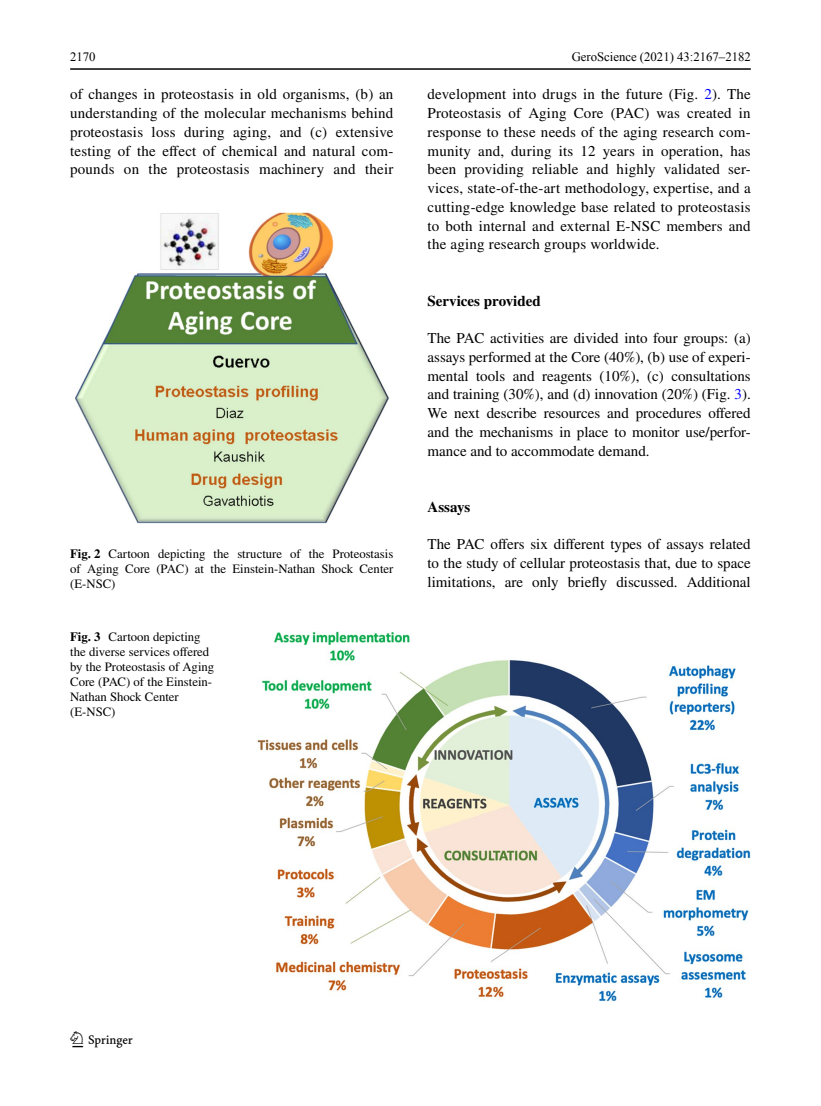
<style>
.page{position:relative;width:821px;height:1106px;background:#fff}
.page>*{position:absolute;margin:0;border:0;box-sizing:border-box;transform-origin:0 0}
.t1{font:22.5px "Springnew Regular 2";color:#000}
.t2{font:15px/18.8px "STIX";letter-spacing:.005em;color:#000;text-align:justify}
.t3{font:700 15px "STIX";color:#000}
.t4{font:12.75px/15px "STIX";color:#000;text-align:justify}
.t5{font:12.75px "Times New Roman";color:#000}
.s1{color:#00f}
.s2{font-weight:700}
</style>
<div class="page">
<hr style="left:70px;top:68px;width:680px;height:2px;background:#000">
<img style="left:74px;top:213px;width:315px;height:310px">
<img style="left:257px;top:631px;width:493px;height:370px">
<p class="t5" style="left:70px;top:53px;width:27px">2170</p>
<p class="t5" style="left:571px;top:53px;width:181px">GeroScience (2021) 43:2167–2182</p>
<p class="t2" style="left:70px;top:86px;width:325px">of changes in proteostasis in old organisms, (b) an understanding of the molecular mechanisms behind proteostasis loss during aging, and (c) extensive testing of the effect of chemical and natural com&shy;pounds on the proteostasis machinery and their</p>
<p class="t2" style="left:427px;top:86px;width:325px">development into drugs in the future (Fig. <span class="s1">2</span>). The Proteostasis of Aging Core (PAC) was created in response to these needs of the aging research com&shy;munity and, during its 12 years in operation, has been providing reliable and highly validated ser&shy;vices, state-of-the-art methodology, expertise, and a cutting-edge knowledge base related to proteostasis to both internal and external E-NSC members and the aging research groups worldwide.</p>
<p class="t4" style="left:70px;top:547px;width:325px"><span class="s2">Fig. 2</span> Cartoon depicting the structure of the Proteostasis of Aging Core (PAC) at the Einstein-Nathan Shock Center (E-NSC)</p>
<p class="t4" style="left:70px;top:630px;width:146px;text-align:left"><span class="s2">Fig. 3</span> Cartoon depicting the diverse services offered by the Proteostasis of Aging<br>Core (PAC) of the Einstein-<br>Nathan Shock Center (E-NSC)</p>
<p class="t3" style="left:427px;top:292px;width:115px">Services provided</p>
<p class="t2" style="left:427px;top:330px;width:325px">The PAC activities are divided into four groups: (a) assays performed at the Core (40%), (b) use of experi&shy;mental tools and reagents (10%), (c) consultations and training (30%), and (d) innovation (20%) (Fig. <span class="s1">3</span>).<br>We next describe resources and procedures offered and the mechanisms in place to monitor use/perfor&shy;mance and to accommodate demand.</p>
<p class="t3" style="left:427px;top:498px;width:44px">Assays</p>
<p class="t2" style="left:427px;top:536px;width:325px">The PAC offers six different types of assays related to the study of cellular proteostasis that, due to space limitations, are only briefly discussed. Additional</p>
<h1 class="t1" style="left:72px;top:1031px;width:62px">1 3</h1>
</div>
